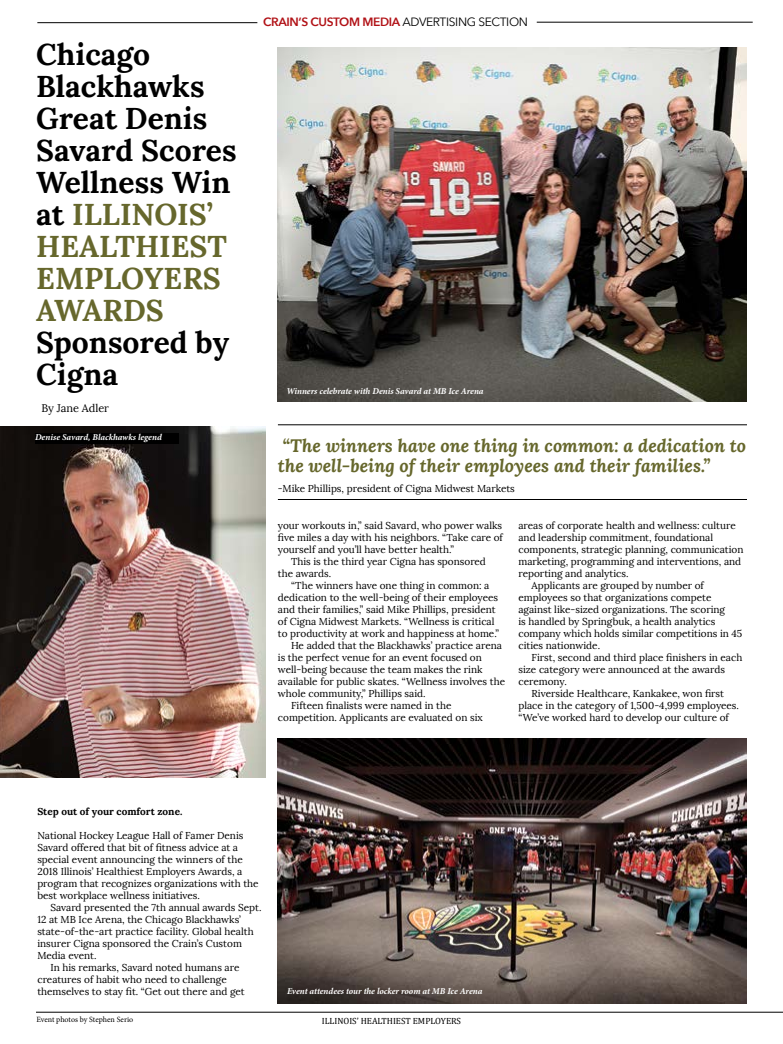
<style>
.page{position:relative;width:783px;height:1044px;background:#fff}
.page>*{position:absolute;margin:0;border:0;box-sizing:border-box;transform-origin:0 0}
.t1{font:700 30px/32px "Lora";color:#000}
.t2{font:italic 700 18px/20px "Lora";color:#66672c}
.t3{font:600 12px "Avenir Next";letter-spacing:-.03em;color:#b11116}
.t4{font:11px "Lora";color:#000}
.t5{font:10px/12px "Lora";color:#000}
.t6{font:700 10px "Lora";color:#000}
.t7{font:italic 700 9px "Minion Pro";letter-spacing:-.005em;color:#fff}
.t8{font:9px "Cambria";color:#000}
.t9{font:8px "Minion Pro";letter-spacing:-.005em;color:#000}
.s1{color:#66672c}
.s2{font-weight:400;color:#000}
</style>
<div class="page">
<hr style="left:36px;top:1012px;width:747px;height:1px;background:#000">
<img style="left:278px;top:48px;width:469px;height:354px">
<hr style="left:37px;top:22px;width:220px;height:1px;background:#000">
<hr style="left:537px;top:22px;width:216px;height:1px;background:#000">
<hr style="left:278px;top:499px;width:469px;height:1px;background:#000">
<hr style="left:278px;top:425px;width:469px;height:1px;background:#000">
<img style="left:0;top:427px;width:266px;height:351px">
<div style="left:35px;top:433px;width:144px;height:11px;background:#000"></div>
<img style="left:278px;top:738px;width:469px;height:265px">
<h1 class="t1" style="left:36px;top:38px;width:202px">Chicago<br>Blackhawks<br>Great Denis<br>Savard Scores<br>Wellness Win at <span class="s1">ILLINOIS’<br>HEALTHIEST<br>EMPLOYERS<br>AWARDS</span></h1>
<h1 class="t1" style="left:36px;top:326px;width:194px">Sponsored by<br>Cigna</h1>
<p class="t4" style="left:41px;top:402px;width:69px">By Jane Adler</p>
<p class="t7" style="left:35px;top:431px;width:128px">Denise Savard, Blackhawks legend</p>
<p class="t3" style="left:263px;top:15px;width:266px">CRAIN’S CUSTOM MEDIA <span class="s2">ADVERTISING SECTION</span></p>
<p class="t7" style="left:286px;top:385px;width:199px">Winners celebrate with Denis Savard at MB Ice Arena</p>
<h2 class="t2" style="left:278px;top:435px;width:470px">“The winners have one thing in common: a dedication to the well-being of their employees and their families.”</h2>
<p class="t5" style="left:278px;top:483px;width:238px">-Mike Phillips, president of Cigna Midwest Markets</p>
<p class="t5" style="left:278px;top:520px;width:226px">your workouts in,” said Savard, who power walks</p>
<p class="t5" style="left:278px;top:532px;width:227px">five miles a day with his neighbors. “Take care of</p>
<p class="t5" style="left:278px;top:544px;width:177px">yourself and you’ll have better health.”</p>
<p class="t5" style="left:291px;top:556px;width:196px">This is the third year Cigna has sponsored</p>
<p class="t5" style="left:278px;top:568px;width:55px">the awards.</p>
<p class="t5" style="left:291px;top:580px;width:200px">“The winners have one thing in common: a</p>
<p class="t5" style="left:278px;top:592px;width:222px">dedication to the well-being of their employees</p>
<p class="t5" style="left:278px;top:604px;width:219px">and their families,” said Mike Phillips, president</p>
<p class="t5" style="left:278px;top:616px;width:218px">of Cigna Midwest Markets. “Wellness is critical</p>
<p class="t5" style="left:278px;top:628px;width:223px">to productivity at work and happiness at home.”</p>
<p class="t5" style="left:291px;top:640px;width:212px">He added that the Blackhawks’ practice arena</p>
<p class="t5" style="left:278px;top:652px;width:205px">is the perfect venue for an event focused on</p>
<p class="t5" style="left:278px;top:664px;width:206px">well-being because the team makes the rink</p>
<p class="t5" style="left:278px;top:676px;width:229px">available for public skates. “Wellness involves the</p>
<p class="t5" style="left:278px;top:688px;width:149px">whole community,” Phillips said.</p>
<p class="t5" style="left:291px;top:700px;width:162px">Fifteen finalists were named in the</p>
<p class="t5" style="left:278px;top:712px;width:206px">competition. Applicants are evaluated on six</p>
<p class="t5" style="left:518px;top:520px;width:219px">areas of corporate health and wellness: culture</p>
<p class="t5" style="left:518px;top:532px;width:196px">and leadership commitment, foundational</p>
<p class="t5" style="left:518px;top:544px;width:227px">components, strategic planning, communication</p>
<p class="t5" style="left:518px;top:556px;width:224px">marketing, programming and interventions, and</p>
<p class="t5" style="left:518px;top:568px;width:112px">reporting and analytics.</p>
<p class="t5" style="left:532px;top:580px;width:174px">Applicants are grouped by number of</p>
<p class="t5" style="left:518px;top:592px;width:195px">employees so that organizations compete</p>
<p class="t5" style="left:518px;top:604px;width:208px">against like-sized organizations. The scoring</p>
<p class="t5" style="left:518px;top:616px;width:199px">is handled by Springbuk, a health analytics</p>
<p class="t5" style="left:518px;top:628px;width:225px">company which holds similar competitions in 45</p>
<p class="t5" style="left:518px;top:640px;width:83px">cities nationwide.</p>
<p class="t5" style="left:532px;top:652px;width:212px">First, second and third place finishers in each</p>
<p class="t5" style="left:518px;top:664px;width:208px">size category were announced at the awards</p>
<p class="t5" style="left:518px;top:676px;width:50px">ceremony.</p>
<p class="t5" style="left:532px;top:688px;width:194px">Riverside Healthcare, Kankakee, won first</p>
<p class="t5" style="left:518px;top:700px;width:222px">place in the category of 1,500-4,999 employees.</p>
<p class="t5" style="left:518px;top:712px;width:212px">“We’ve worked hard to develop our culture of</p>
<p class="t6" style="left:37px;top:805px;width:147px">Step out of your comfort zone.</p>
<p class="t5" style="left:37px;top:830px;width:223px">National Hockey League Hall of Famer Denis Savard offered that bit of fitness advice at a special event announcing the winners of the 2018 Illinois’ Healthiest Employers Awards, a program that recognizes organizations with the best workplace wellness initiatives.</p>
<p class="t5" style="left:51px;top:902px;width:213px">Savard presented the 7th annual awards Sept.</p>
<p class="t5" style="left:37px;top:914px;width:205px">12 at MB Ice Arena, the Chicago Blackhawks’</p>
<p class="t5" style="left:37px;top:926px;width:218px">state-of-the-art practice facility. Global health</p>
<p class="t5" style="left:37px;top:938px;width:206px">insurer Cigna sponsored the Crain’s Custom</p>
<p class="t5" style="left:37px;top:950px;width:61px">Media event.</p>
<p class="t5" style="left:51px;top:962px;width:190px">In his remarks, Savard noted humans are</p>
<p class="t5" style="left:37px;top:974px;width:191px">creatures of habit who need to challenge</p>
<p class="t5" style="left:37px;top:986px;width:209px">themselves to stay fit. “Get out there and get</p>
<p class="t9" style="left:36px;top:1014px;width:98px">Event photos by Stephen Serio</p>
<p class="t7" style="left:287px;top:984px;width:197px">Event attendees tour the locker room at MB Ice Arena</p>
<p class="t8" style="left:322px;top:1016px;width:141px">ILLINOIS’ HEALTHIEST EMPLOYERS</p>
</div>
